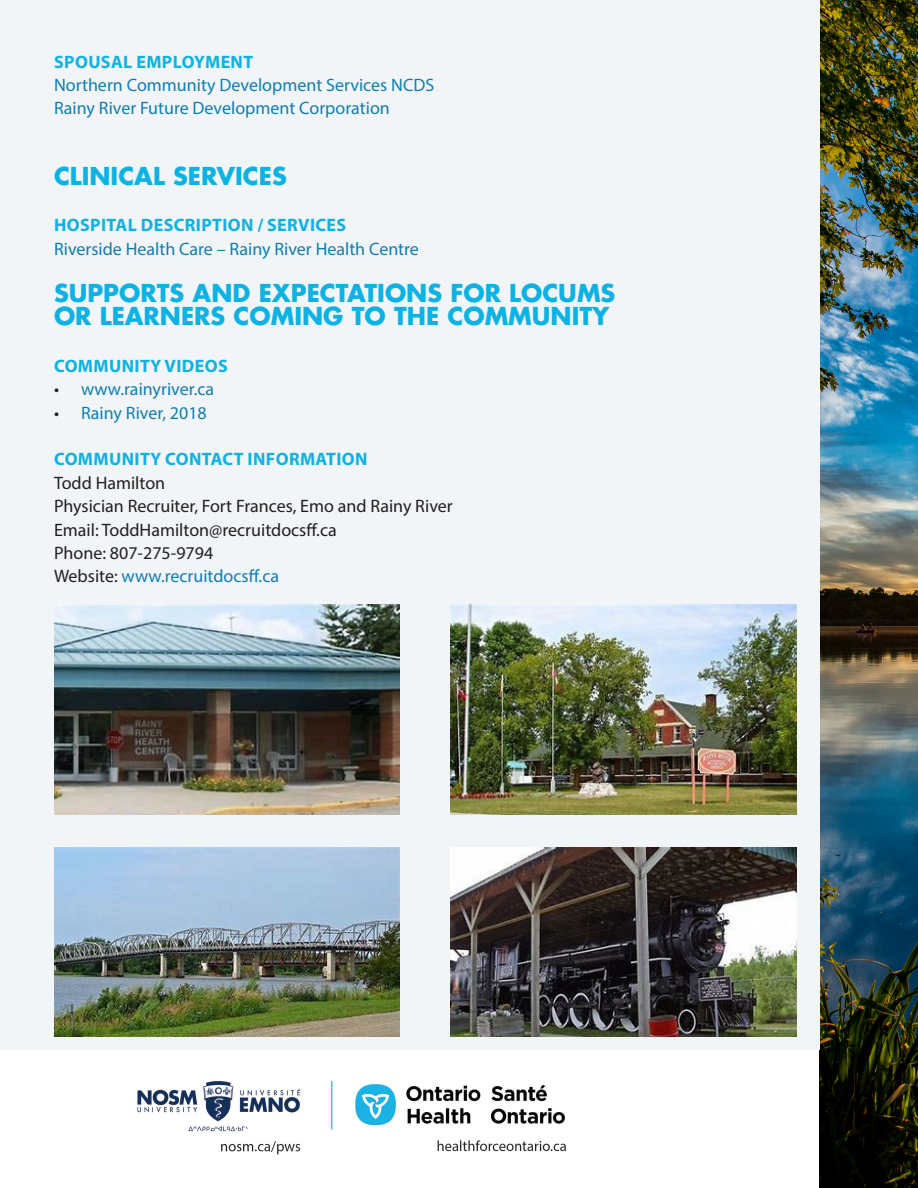
<style>
.page{position:relative;width:918px;height:1188px;background:#fff}
.page>*{position:absolute;margin:0;border:0;box-sizing:border-box;transform-origin:0 0}
.Heading{font:700 24px "Futura Std";color:#0cb2e4}
.Text{font:18px "Myriad Pro";color:#107eb1}
.Text-2{font:18px "Myriad Pro";color:#231f20}
.Subhead{font:700 18px "Myriad Pro";letter-spacing:.02em;color:#0cb2e4}
.s1{color:#231f20}
</style>
<div class="page">
<img style="left:820px;top:0;width:98px;height:1188px">
<div style="left:0;top:0;width:820px;height:1050px;background:#f2f5f7"></div>
<img style="left:137px;top:1081px;width:429px;height:74px">
<img style="left:54px;top:605px;width:346px;height:209px">
<img style="left:54px;top:847px;width:346px;height:190px">
<img style="left:451px;top:605px;width:345px;height:209px">
<img style="left:451px;top:847px;width:345px;height:190px">
<p class="Subhead" style="left:54px;top:50px;width:201px">SPOUSAL EMPLOYMENT</p>
<p class="Text" style="left:54px;top:74px;width:382px">Northern Community Development Services NCDS</p>
<p class="Text" style="left:54px;top:97px;width:337px">Rainy River Future Development Corporation</p>
<p class="Heading" style="left:54px;top:160px;width:234px">CLINICAL SERVICES</p>
<p class="Subhead" style="left:54px;top:213px;width:294px">HOSPITAL DESCRIPTION / SERVICES</p>
<p class="Text" style="left:54px;top:238px;width:366px">Riverside Health Care – Rainy River Health Centre</p>
<p class="Heading" style="left:54px;top:277px;width:563px">SUPPORTS AND EXPECTATIONS FOR LOCUMS</p>
<p class="Heading" style="left:54px;top:300px;width:557px">OR LEARNERS COMING TO THE COMMUNITY</p>
<p class="Subhead" style="left:54px;top:354px;width:175px">COMMUNITY VIDEOS</p>
<p class="Text" style="left:54px;top:378px;width:162px"><span class="s1">•</span> www.rainyriver.ca</p>
<p class="Text" style="left:54px;top:401px;width:154px"><span class="s1">•</span> Rainy River, 2018</p>
<p class="Subhead" style="left:54px;top:447px;width:315px">COMMUNITY CONTACT INFORMATION</p>
<p class="Text-2" style="left:54px;top:472px;width:113px">Todd Hamilton</p>
<p class="Text-2" style="left:54px;top:495px;width:400px">Physician Recruiter, Fort Frances, Emo and Rainy River</p>
<p class="Text-2" style="left:54px;top:518px;width:284px">Email: ToddHamilton@recruitdocsff.ca</p>
<p class="Text-2" style="left:54px;top:542px;width:161px">Phone: 807-275-9794</p>
<p class="Text" style="left:54px;top:565px;width:227px"><span class="s1">Website:</span> www.recruitdocsff.ca</p>
</div>
